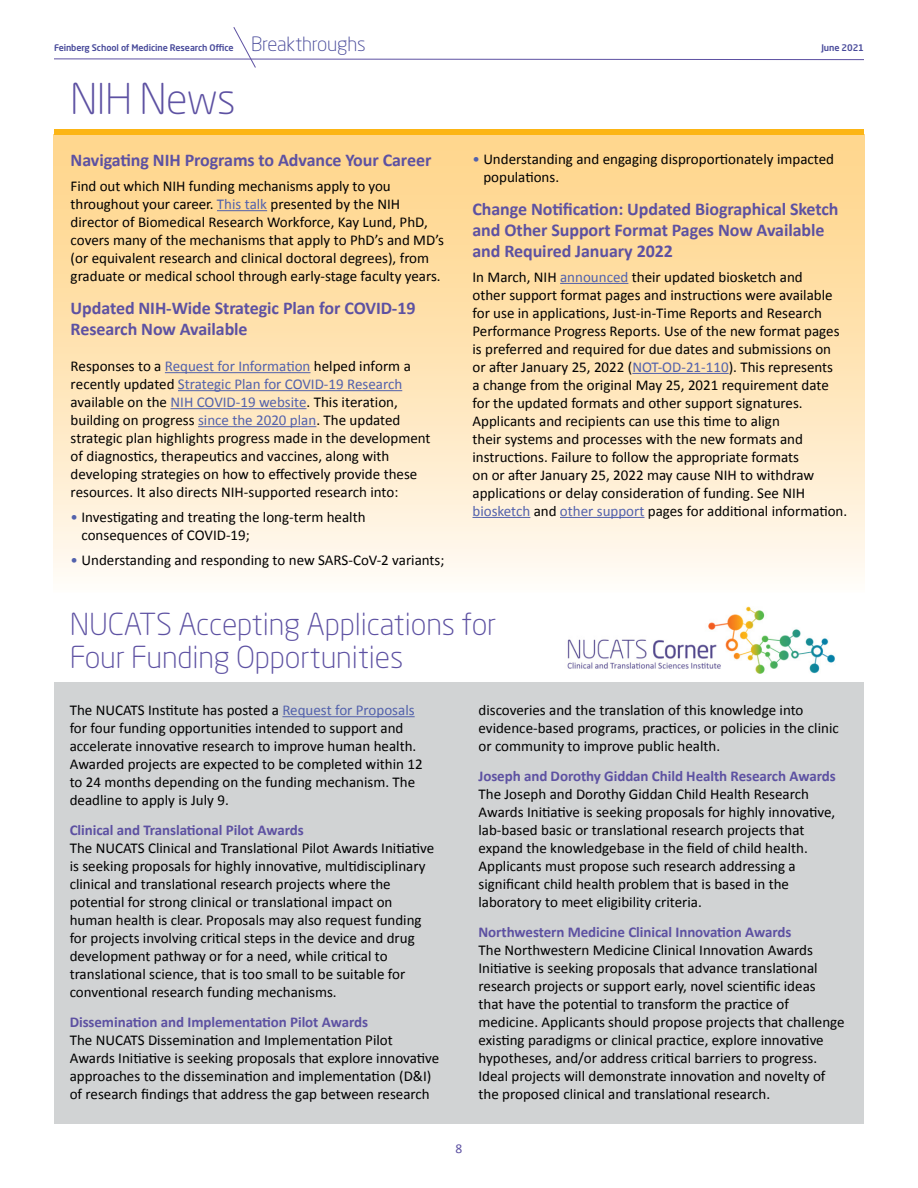
<style>
.page{position:relative;width:918px;height:1188px;background:#fff}
.page>*{position:absolute;margin:0;border:0;box-sizing:border-box;transform-origin:0 0}
.t1{font:300 42px "Neo Sans Pro";letter-spacing:-.02em;color:#5d51a2}
.t2{font:300 30px/33px "Neo Sans Pro";letter-spacing:-.005em;color:#5d51a2}
.t3{font:700 18px/21px "Calibri";letter-spacing:-.005em;color:#5d51a2}
.t4{font:15px/18px "Calibri";color:#000}
.t5{font:700 15px "Calibri";letter-spacing:-.005em;color:#5d51a2}
.t6{font:13.5px "Calibri";color:#5d51a2}
.t7{font:500 9px "Neo Sans Pro";letter-spacing:-.01em;color:#484a9a}
.s1{font-weight:300;font-size:19.5px}
.s2{color:#5261ac}
</style>
<div class="page">
<div style="left:54px;top:135px;width:810px;height:458px;background:linear-gradient(to bottom,#ffd383,#fff9f1)"></div>
<div style="left:54px;top:683px;width:810px;height:441px;background:#d1d3d4"></div>
<img style="left:567px;top:606px;width:268px;height:67px">
<svg style="left:54px;top:27px;width:810px;height:41px"></svg>
<div style="left:54px;top:130px;width:810px;height:5px;background:#fcb515"></div>
<hr style="left:217px;top:210px;width:50px;height:1px;background:#5261ac">
<hr style="left:165px;top:372px;width:146px;height:1px;background:#5261ac">
<hr style="left:178px;top:390px;width:224px;height:1px;background:#5261ac">
<hr style="left:171px;top:408px;width:136px;height:1px;background:#5261ac">
<hr style="left:198px;top:426px;width:118px;height:1px;background:#5261ac">
<hr style="left:560px;top:283px;width:68px;height:1px;background:#5261ac">
<hr style="left:632px;top:373px;width:97px;height:1px;background:#5261ac">
<hr style="left:473px;top:517px;width:57px;height:1px;background:#5261ac">
<hr style="left:560px;top:517px;width:85px;height:1px;background:#5261ac">
<hr style="left:282px;top:716px;width:133px;height:1px;background:#5261ac">
<p class="t7" style="left:54px;top:42px;width:313px">Feinberg School of Medicine Research Office <span class="s1">Breakthroughs</span></p>
<p class="t7" style="left:821px;top:42px;width:44px">June 2021</p>
<h1 class="t1" style="left:70px;top:74px;width:167px">NIH News</h1>
<p class="t3" style="left:71px;top:150px;width:362px">Navigating NIH Programs to Advance Your Career</p>
<p class="t4" style="left:71px;top:177px;width:375px">Find out which NIH funding mechanisms apply to you throughout your career. <span class="s2">This talk</span> presented by the NIH director of Biomedical Research Workforce, Kay Lund, PhD, covers many of the mechanisms that apply to PhD’s and MD’s (or equivalent research and clinical doctoral degrees), from graduate or medical school through early-stage faculty years.</p>
<p class="t3" style="left:71px;top:298px;width:346px">Updated NIH-Wide Strategic Plan for COVID-19<br>Research Now Available</p>
<p class="t4" style="left:71px;top:357px;width:361px">Responses to a <span class="s2">Request for Information</span> helped inform a recently updated <span class="s2">Strategic Plan for COVID-19 Research </span>available on the <span class="s2">NIH COVID-19 website</span>. This iteration, building on progress <span class="s2">since the 2020 plan</span>. The updated strategic plan highlights progress made in the development of diagnostics, therapeutics and vaccines, along with developing strategies on how to effectively provide these resources. It also directs NIH-supported research into:</p>
<p class="t4" style="left:82px;top:508px;width:286px;text-indent:-11px"><span class="s2">•</span> Investigating and treating the long-term health consequences of COVID-19;</p>
<p class="t4" style="left:71px;top:551px;width:375px"><span class="s2">•</span> Understanding and responding to new SARS-CoV-2 variants;</p>
<p class="t4" style="left:483px;top:150px;width:352px;text-indent:-11px"><span class="s2">•</span> Understanding and engaging disproportionately impacted populations.</p>
<p class="t3" style="left:473px;top:199px;width:367px">Change Notification: Updated Biographical Sketch and Other Support Format Pages Now Available and Required January 2022</p>
<p class="t4" style="left:473px;top:268px;width:376px">In March, NIH <span class="s2">announced</span> their updated biosketch and<br>other support format pages and instructions were available for use in applications, Just-in-Time Reports and Research Performance Progress Reports. Use of the new format pages is preferred and required for due dates and submissions on or after January 25, 2022 (<span class="s2">NOT-OD-21-110</span>). This represents<br>a change from the original May 25, 2021 requirement date for the updated formats and other support signatures.<br>Applicants and recipients can use this time to align<br>their systems and processes with the new formats and instructions. Failure to follow the appropriate formats<br>on or after January 25, 2022 may cause NIH to withdraw applications or delay consideration of funding. See NIH <span class="s2">biosketch</span> and <span class="s2">other support</span> pages for additional information.</p>
<h2 class="t2" style="left:70px;top:607px;width:428px">NUCATS Accepting Applications for<br>Four Funding Opportunities</h2>
<p class="t4" style="left:70px;top:701px;width:354px">The NUCATS Institute has posted a <span class="s2">Request for Proposals </span>for four funding opportunities intended to support and accelerate innovative research to improve human health.<br>Awarded projects are expected to be completed within 12 to 24 months depending on the funding mechanism. The deadline to apply is July 9.</p>
<p class="t5" style="left:70px;top:821px;width:236px">Clinical and Translational Pilot Awards</p>
<p class="t4" style="left:70px;top:839px;width:366px">The NUCATS Clinical and Translational Pilot Awards Initiative is seeking proposals for highly innovative, multidisciplinary clinical and translational research projects where the potential for strong clinical or translational impact on human health is clear. Proposals may also request funding for projects involving critical steps in the device and drug development pathway or for a need, while critical to translational science, that is too small to be suitable for conventional research funding mechanisms.</p>
<p class="t5" style="left:70px;top:1013px;width:300px">Dissemination and Implementation Pilot Awards</p>
<p class="t4" style="left:70px;top:1031px;width:371px">The NUCATS Dissemination and Implementation Pilot Awards Initiative is seeking proposals that explore innovative approaches to the dissemination and implementation (D&amp;I) of research findings that address the gap between research</p>
<p class="t4" style="left:479px;top:701px;width:362px">discoveries and the translation of this knowledge into evidence-based programs, practices, or policies in the clinic or community to improve public health.</p>
<p class="t5" style="left:479px;top:767px;width:359px">Joseph and Dorothy Giddan Child Health Research Awards</p>
<p class="t4" style="left:479px;top:785px;width:358px">The Joseph and Dorothy Giddan Child Health Research Awards Initiative is seeking proposals for highly innovative, lab-based basic or translational research projects that expand the knowledgebase in the field of child health.<br>Applicants must propose such research addressing a significant child health problem that is based in the laboratory to meet eligibility criteria.</p>
<p class="t5" style="left:479px;top:923px;width:315px">Northwestern Medicine Clinical Innovation Awards</p>
<p class="t4" style="left:479px;top:941px;width:368px">The Northwestern Medicine Clinical Innovation Awards Initiative is seeking proposals that advance translational research projects or support early, novel scientific ideas<br>that have the potential to transform the practice of medicine. Applicants should propose projects that challenge existing paradigms or clinical practice, explore innovative hypotheses, and/or address critical barriers to progress.<br>Ideal projects will demonstrate innovation and novelty of the proposed clinical and translational research.</p>
<p class="t6" style="left:456px;top:1140px;width:8px">8</p>
</div>
